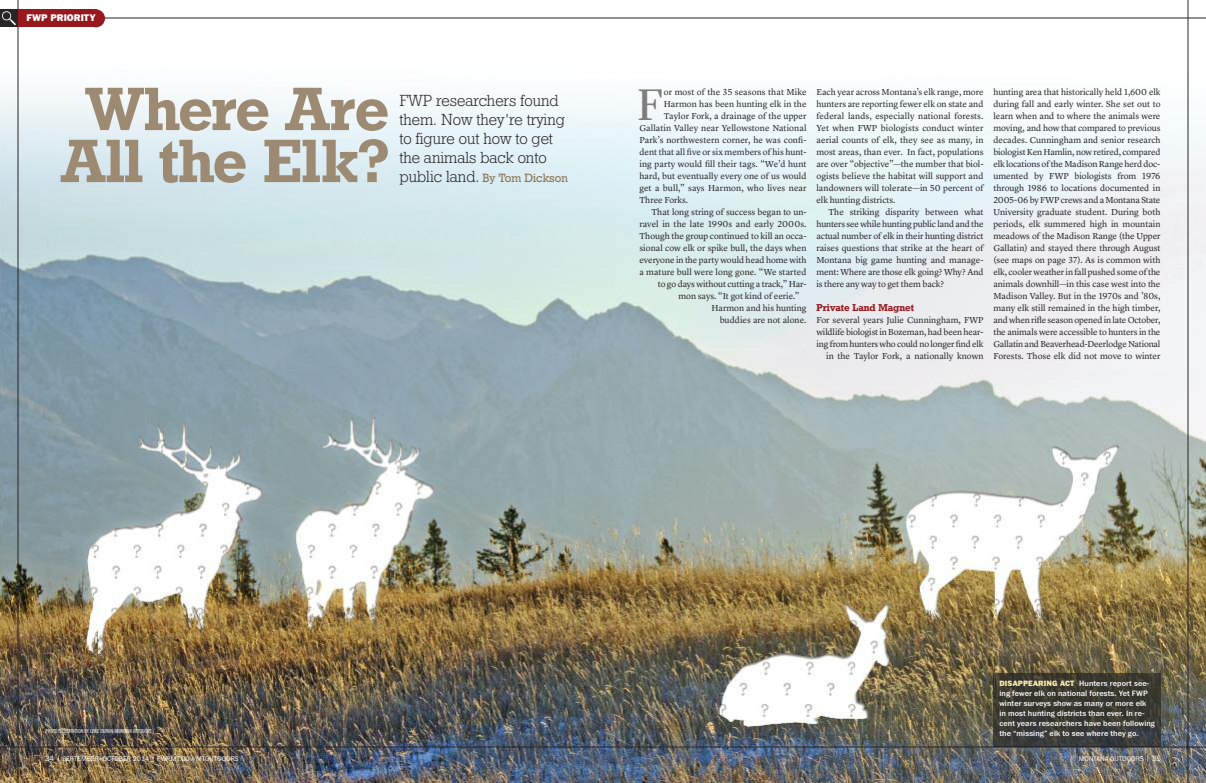
<style>
.page{position:relative;width:1206px;height:783px;background:#fff}
.page>*{position:absolute;margin:0;border:0;box-sizing:border-box;transform-origin:0 0}
.t1{font:61px/52px "Geometric Slab 712 BT Bold A";color:#9d8a72;text-align:center}
.t2{font:46px "Lyon Display";color:#7e7c7d}
.t3{font:16px/19px "Geometric Slab 712 BT Light A";color:#282526}
.t4{font:12px "Geometric Slab 712 BT Medium A";color:#8b7659}
.t5{font:10px "Geometric Slab 712 BT Bold A";color:#97191d}
.t6{font:900 10px "Franklin ITC Std";color:#fff}
.t7{font:9px/12px "Lyon Text";color:#282526;text-align:justify}
.t8{font:500 8px/10px "Franklin ITC Std";letter-spacing:.01em;color:#fff}
.t9{font:300 7px "Franklin ITC Std";color:#fff}
.t10{font:300 6px "Franklin Cond ITC Std";color:#fff}
.s1{font-family:"Geometric Slab 712 BT Light A";font-size:16px;color:#282526}
.s2{font-style:italic}
.s3{font-size:8px}
.s4{font-weight:900;color:#faeaad}
</style>
<div class="page">
<img style="left:0;top:0;width:1206px;height:783px">
<hr style="left:18px;top:0;width:1px;height:783px;background:#282526">
<hr style="left:1188px;top:0;width:1px;height:783px;background:#282526">
<hr style="left:0;top:18px;width:1206px;height:1px;background:#282526">
<hr style="left:0;top:747px;width:1206px;height:1px;background:#282526">
<div style="left:0;top:9px;width:18px;height:18px;background:#282526"></div>
<svg style="left:2px;top:11px;width:14px;height:14px"></svg>
<div style="left:87px;top:9px;width:18px;height:18px;background:#97191d;border-radius:50%"></div>
<div style="left:18px;top:9px;width:78px;height:18px;background:#97191d"></div>
<img style="left:993px;top:674px;width:167px;height:74px">
<p class="t6" style="left:26px;top:14px;width:71px">FWP PRIORITY</p>
<h1 class="t1" style="left:62px;top:83px;width:329px">Where Are<br>All the Elk?</h1>
<h3 class="t3" style="left:399px;top:91px;width:167px">FWP researchers found them. Now they’re trying to figure out how to get the animals back onto</h3>
<h3 class="t4" style="left:399px;top:171px;width:170px"><span class="s1">public land.</span> By Tom Dickson</h3>
<p class="t7" style="left:664px;top:87px;width:144px">or most of the 35 seasons that Mike</p>
<p class="t7" style="left:664px;top:99px;width:144px">Harmon has been hunting elk in the</p>
<p class="t7" style="left:664px;top:111px;width:144px">Taylor Fork, a drainage of the upper</p>
<p class="t7" style="left:640px;top:123px;width:169px">Gallatin Valley near Yellowstone National</p>
<p class="t7" style="left:639px;top:135px;width:169px">Park’s northwestern corner, he was confi-</p>
<p class="t7" style="left:639px;top:147px;width:168px">dent that all five or six members of his hunt-</p>
<p class="t7" style="left:639px;top:159px;width:169px">ing party would fill their tags. “We’d hunt</p>
<p class="t7" style="left:639px;top:171px;width:169px">hard, but eventually every one of us would</p>
<p class="t7" style="left:639px;top:183px;width:169px">get a bull,” says Harmon, who lives near</p>
<p class="t7" style="left:639px;top:195px;width:50px">Three Forks.</p>
<p class="t7" style="left:651px;top:207px;width:157px">That long string of success began to un-</p>
<p class="t7" style="left:639px;top:219px;width:169px">ravel in the late 1990s and early 2000s.</p>
<p class="t7" style="left:639px;top:231px;width:168px">Though the group continued to kill an occa-</p>
<p class="t7" style="left:639px;top:243px;width:169px">sional cow elk or spike bull, the days when</p>
<p class="t7" style="left:639px;top:255px;width:169px">everyone in the party would head home with</p>
<p class="t7" style="left:639px;top:267px;width:169px">a mature bull were long gone. “We started</p>
<p class="t7" style="left:658px;top:279px;width:150px">to go days without cutting a track,” Har-</p>
<p class="t7" style="left:678px;top:291px;width:123px">mon says. “It got kind of eerie.”</p>
<p class="t7" style="left:711px;top:303px;width:97px">Harmon and his hunting</p>
<p class="t7" style="left:720px;top:315px;width:88px">buddies are not alone.</p>
<h2 class="t2" style="left:637px;top:86px;width:27px">F</h2>
<p class="t7" style="left:816px;top:87px;width:169px">Each year across Montana’s elk range, more hunters are reporting fewer elk on state and federal lands, especially national forests.<br>Yet when FWP biologists conduct winter aerial counts of elk, they see as many, in most areas, than ever. In fact, populations are over “objective”—the number that biol&shy;ogists believe the habitat will support and landowners will tolerate—in 50 percent of elk hunting districts.</p>
<p class="t7" style="left:816px;top:207px;width:169px;text-indent:12px">The striking disparity between what hunters see while hunting public land and the actual number of elk in their hunting district raises questions that strike at the heart of Montana big game hunting and manage&shy;ment: Where are those elk going? Why? And is there any way to get them back?</p>
<p class="t5" style="left:816px;top:302px;width:99px">Private Land Magnet</p>
<p class="t7" style="left:816px;top:315px;width:169px;text-align:right">For several years Julie Cunningham, FWP wildlife biologist in Bozeman, had been hear&shy;ing from hunters who could no longer find elk in the Taylor Fork, a nationally known</p>
<p class="t7" style="left:993px;top:87px;width:169px">hunting area that historically held 1,600 elk during fall and early winter. She set out to learn when and to where the animals were moving, and how that compared to previous decades. Cunningham and senior research biologist Ken Hamlin, now retired, compared elk locations ofthe Madison Range herd doc&shy;umented by FWP biologists from 1976 through 1986 to locations documented in 2005-06 by FWP crews and a Montana State University graduate student. During both periods, elk summered high in mountain meadows of the Madison Range (the Upper Gallatin) and stayed there through August (see maps on page 37). As is common with elk, cooler weather in fall pushed some ofthe animals downhill—in this case west into the Madison Valley. But in the 1970s and ’80s, many elk still remained in the high timber, and when rifle season opened in late October, the animals were accessible to hunters in the Gallatin and Beaverhead-Deerlodge National Forests. Those elk did not move to winter</p>
<p class="t10" style="left:45px;top:729px;width:108px">PHOTO ILLUSTRATION BY LUKE DURAN/<span class="s2">MONTANA OUTDOORS</span></p>
<p class="t9" style="left:45px;top:756px;width:195px"><span class="s3">34</span> SEPTEMBER–OCTOBER 2014 FWP.MT.GOV/MTOUTDOORS</p>
<p class="t8" style="left:999px;top:679px;width:157px"><span class="s4">DISAPPEARING ACT</span> Hunters report see&shy;ing fewer elk on national forests. Yet FWP winter surveys show as many or more elk<br>in most hunting districts than ever. In re&shy;cent years researchers have been following the “missing” elk to see where they go.</p>
<p class="t9" style="left:1079px;top:756px;width:84px">MONTANA OUTDOORS <span class="s3">35</span></p>
</div>
